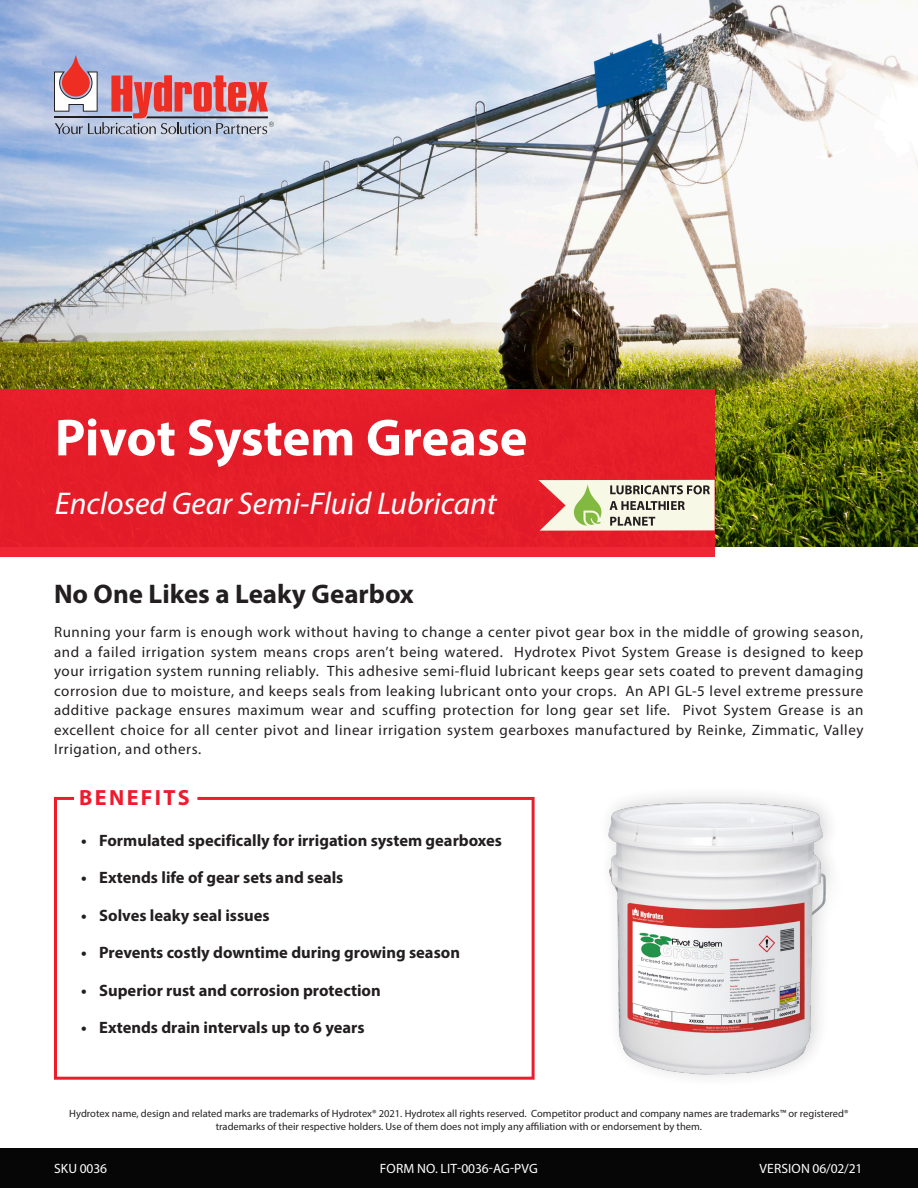
<style>
.page{position:relative;width:918px;height:1188px;background:#fff}
.page>*{position:absolute;margin:0;border:0;box-sizing:border-box;transform-origin:0 0}
.t1{font:700 52.5px "Myriad Pro";color:#fff}
.t2{font:italic 31.5px "Myriad Pro";color:#fff}
.t3{font:700 27px "Myriad Pro";color:#231f20}
.t4{font:700 22.05px "Myriad Pro";letter-spacing:.105em;color:#ee1b2c}
.t5{font:700 16.5px "Myriad Pro";color:#231f20}
.t6{font:15px/19.5px "Myriad Pro";letter-spacing:.04em;color:#231f20;text-align:justify}
.t7{font:13.5px "Myriad Pro";letter-spacing:.01em;color:#fff}
.t8{font:10.5px/12.6px "Myriad Pro";color:#231f20;text-align:center}
</style>
<div class="page">
<img style="left:0;top:0;width:918px;height:546px">
<div style="left:0;top:389px;width:715px;height:168px;background:#e51e29"></div>
<svg style="left:54px;top:796px;width:481px;height:284px"></svg>
<div style="left:0;top:1148px;width:918px;height:40px;background:#050605"></div>
<svg style="left:54px;top:55px;width:220px;height:79px;background:#bc97a8"></svg>
<img style="left:608px;top:796px;width:223px;height:282px">
<svg style="left:538px;top:480px;width:177px;height:51px;background:#d7c8b4"></svg>
<p class="t1" style="left:55px;top:403px;width:474px">Pivot System Grease</p>
<p class="t2" style="left:55px;top:484px;width:443px">Enclosed Gear Semi-Fluid Lubricant</p>
<p class="t3" style="left:54px;top:577px;width:361px">No One Likes a Leaky Gearbox</p>
<p class="t6" style="left:54px;top:622px;width:811px">Running your farm is enough work without having to change a center pivot gear box in the middle of growing season, and a failed irrigation system means crops aren’t being watered. Hydrotex Pivot System Grease is designed to keep your irrigation system running reliably. This adhesive semi-fluid lubricant keeps gear sets coated to prevent damaging corrosion due to moisture, and keeps seals from leaking lubricant onto your crops. An API GL-5 level extreme pressure additive package ensures maximum wear and scuffing protection for long gear set life. Pivot System Grease is an excellent choice for all center pivot and linear irrigation system gearboxes manufactured by Reinke, Zimmatic, Valley Irrigation, and others.</p>
<p class="t4" style="left:79px;top:783px;width:112px">BENEFITS</p>
<p class="t5" style="left:81px;top:829px;width:422px">• Formulated specifically for irrigation system gearboxes</p>
<p class="t5" style="left:81px;top:867px;width:264px">• Extends life of gear sets and seals</p>
<p class="t5" style="left:81px;top:904px;width:190px">• Solves leaky seal issues</p>
<p class="t5" style="left:81px;top:942px;width:380px">• Prevents costly downtime during growing season</p>
<p class="t5" style="left:81px;top:979px;width:301px">• Superior rust and corrosion protection</p>
<p class="t5" style="left:81px;top:1017px;width:285px">• Extends drain intervals up to 6 years</p>
<p class="t8" style="left:69px;top:1107px;width:781px">Hydrotex name, design and related marks are trademarks of Hydrotex® 2021. Hydrotex all rights reserved. Competitor product and company names are trademarks™ or registered® trademarks of their respective holders. Use of them does not imply any affiliation with or endorsement by them.</p>
<p class="t7" style="left:54px;top:1160px;width:54px">SKU 0036</p>
<p class="t7" style="left:380px;top:1160px;width:160px">FORM NO. LIT-0036-AG-PVG</p>
<p class="t7" style="left:760px;top:1160px;width:104px">VERSION 06/02/21</p>
</div>
